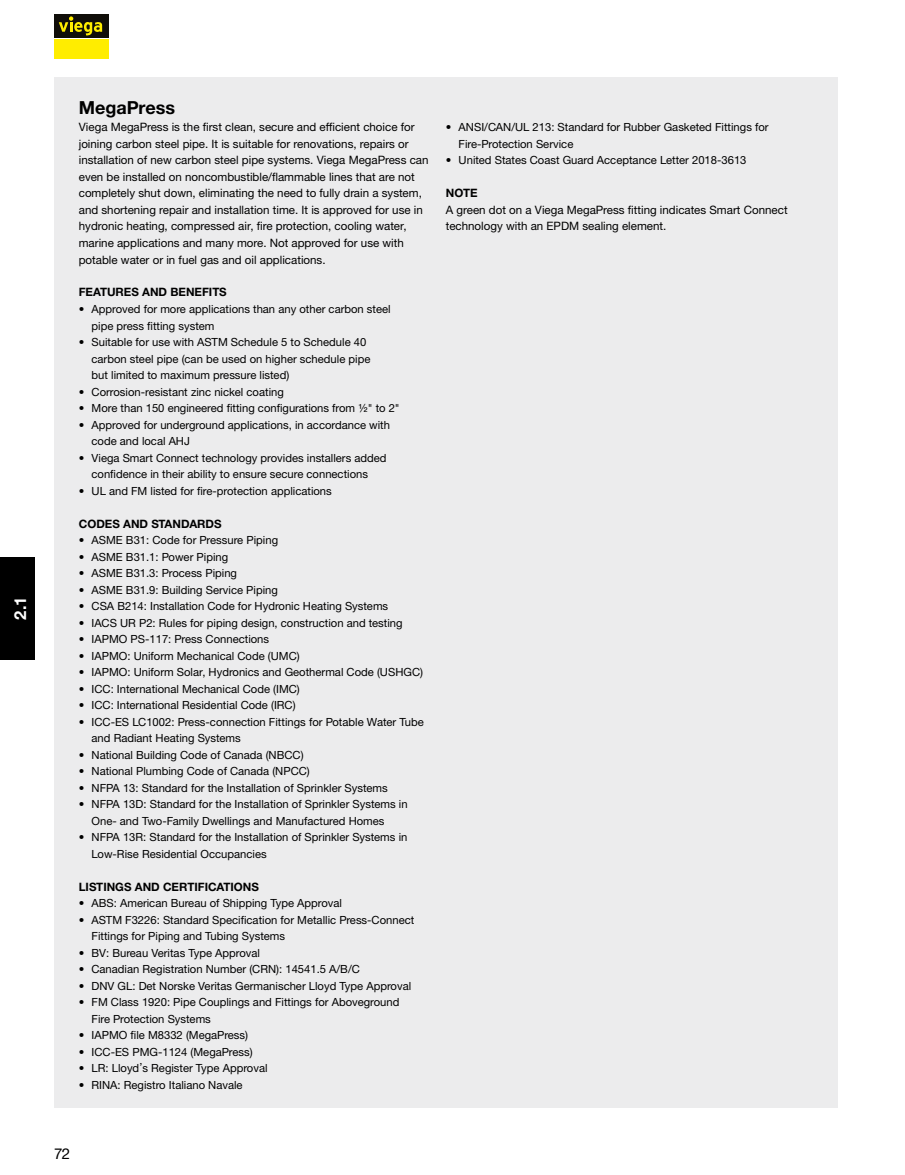
<style>
.page{position:relative;width:905px;height:1175px;background:#fff}
.page>*{position:absolute;margin:0;border:0;box-sizing:border-box;transform-origin:0 0}
.t1{font:18px "M Ying Hei PR Cfor Viega W7";color:#000}
.t2{font:16.5px "M Ying Hei PR Cfor Viega W7";color:#fff}
.t3{font:15px "M Ying Hei PR Cfor Viega W4";color:#000}
.t4{font:11.55px/16.5px "M Ying Hei PR Cfor Viega W4";color:#000}
.t5{font:11.55px "M Ying Hei PR Cfor Viega W7";color:#000}
.t6{font:11.25px/16.5px "M Ying Hei PR Cfor Viega W4";color:#000}
</style>
<div class="page">
<div style="left:54px;top:77px;width:783px;height:1030px;background:#ececed"></div>
<div style="left:54px;top:14px;width:54px;height:45px;background:linear-gradient(to right,#fff,#fff)"></div>
<div style="left:54px;top:40px;width:54px;height:19px;background:#ffed00"></div>
<div style="left:54px;top:14px;width:54px;height:24px;background:#100e09"></div>
<svg style="left:59px;top:16px;width:43px;height:19px"></svg>
<div style="left:0;top:557px;width:35px;height:102px;background:#000"></div>
<h2 class="t2" style="left:10px;top:619px;width:24px;rotate:-90deg">2.1</h2>
<h1 class="t1" style="left:79px;top:96px;width:98px">MegaPress</h1>
<p class="t4" style="left:79px;top:119px;width:351px">-Viega -MegaPress is the first clean, secure and efficient choice for joining carbon steel pipe. It is suitable for renovations, repairs or installation of new carbon steel pipe systems. -Viega -MegaPress can even be installed on noncombustible/flammable lines that are not completely shut down, eliminating the need to fully drain a system, and shortening repair and installation time. It is approved for use in hydronic heating, compressed air, fire protection, cooling water, marine applications and many more. Not approved for use with potable water or in fuel gas and oil applications.</p>
<p class="t5" style="left:79px;top:285px;width:149px">FEATURES AND BENEFITS</p>
<p class="t6" style="left:92px;top:301px;width:300px;text-indent:-13px">• Approved for more applications than any other carbon steel pipe press fitting system</p>
<p class="t6" style="left:92px;top:334px;width:280px;text-indent:-13px">• Suitable for use with ASTM Schedule 5 to Schedule 40 carbon steel pipe (can be used on higher schedule pipe but limited to maximum pressure listed)</p>
<p class="t6" style="left:79px;top:383px;width:207px">• Corrosion-resistant zinc nickel coating</p>
<p class="t6" style="left:79px;top:400px;width:322px">• More than 150 engineered fitting configurations from ½" to 2"</p>
<p class="t6" style="left:92px;top:416px;width:300px;text-indent:-13px">• Approved for underground applications, in accordance with code and local AHJ</p>
<p class="t6" style="left:79px;top:449px;width:309px;text-align:center">• Viega -Smart -Connect technology provides installers added confidence in their ability to ensure secure connections</p>
<p class="t6" style="left:79px;top:482px;width:254px">• UL and FM listed for fire-protection applications</p>
<p class="t5" style="left:79px;top:516px;width:144px">CODES AND STANDARDS</p>
<p class="t6" style="left:79px;top:532px;width:201px">• ASME B31: Code for Pressure Piping</p>
<p class="t6" style="left:79px;top:548px;width:151px">• ASME B31.1: Power Piping</p>
<p class="t6" style="left:79px;top:565px;width:160px">• ASME B31.3: Process Piping</p>
<p class="t6" style="left:79px;top:581px;width:201px">• ASME B31.9: Building Service Piping</p>
<p class="t6" style="left:79px;top:598px;width:311px">• CSA B214: Installation Code for Hydronic Heating Systems</p>
<p class="t6" style="left:79px;top:614px;width:325px">• IACS UR P2: Rules for piping design, construction and testing</p>
<p class="t6" style="left:79px;top:631px;width:192px">• IAPMO PS-117: Press Connections</p>
<p class="t6" style="left:79px;top:647px;width:222px">• IAPMO: Uniform Mechanical Code (UMC)</p>
<p class="t6" style="left:79px;top:664px;width:346px">• IAPMO: Uniform Solar, Hydronics and Geothermal Code (USHGC)</p>
<p class="t6" style="left:79px;top:680px;width:222px">• ICC: International Mechanical Code (IMC)</p>
<p class="t6" style="left:79px;top:697px;width:218px">• ICC: International Residential Code (IRC)</p>
<p class="t6" style="left:92px;top:713px;width:334px;text-indent:-13px">• ICC-ES LC1002: Press-connection Fittings for Potable Water Tube and Radiant Heating Systems</p>
<p class="t6" style="left:79px;top:746px;width:226px">• National Building Code of Canada (NBCC)</p>
<p class="t6" style="left:79px;top:763px;width:232px">• National Plumbing Code of Canada (NPCC)</p>
<p class="t6" style="left:79px;top:779px;width:310px">• NFPA 13: Standard for the Installation of Sprinkler Systems</p>
<p class="t6" style="left:92px;top:796px;width:317px;text-indent:-13px">• NFPA 13D: Standard for the Installation of Sprinkler Systems in<br>One- and Two-Family Dwellings and Manufactured Homes</p>
<p class="t6" style="left:92px;top:829px;width:317px;text-indent:-13px">• NFPA 13R: Standard for the Installation of Sprinkler Systems in<br>Low-Rise Residential Occupancies</p>
<p class="t5" style="left:79px;top:879px;width:181px">LISTINGS AND CERTIFICATIONS</p>
<p class="t6" style="left:79px;top:895px;width:265px">• ABS: American Bureau of Shipping Type Approval</p>
<p class="t6" style="left:92px;top:911px;width:324px;text-indent:-13px">• ASTM F3226: Standard Specification for Metallic Press-Connect<br>Fittings for Piping and Tubing Systems</p>
<p class="t6" style="left:79px;top:944px;width:183px">• BV: Bureau Veritas Type Approval</p>
<p class="t6" style="left:79px;top:961px;width:282px">• Canadian Registration Number (CRN): 14541.5 A/B/C</p>
<p class="t6" style="left:79px;top:977px;width:334px">• DNV GL: Det Norske Veritas Germanischer Lloyd Type Approval</p>
<p class="t6" style="left:92px;top:994px;width:309px;text-indent:-13px">• FM Class 1920: Pipe Couplings and Fittings for Aboveground<br>Fire Protection Systems</p>
<p class="t6" style="left:79px;top:1027px;width:171px">• IAPMO file M8332 (MegaPress)</p>
<p class="t6" style="left:79px;top:1043px;width:175px">• ICC-ES PMG-1124 (MegaPress)</p>
<p class="t6" style="left:79px;top:1060px;width:190px">• LR: Lloyd’s Register Type Approval</p>
<p class="t6" style="left:79px;top:1076px;width:165px">• RINA: Registro Italiano Navale</p>
<p class="t6" style="left:458px;top:119px;width:311px;text-indent:-13px">• ANSI/CAN/U-L 213: Standard for Rubber Gasketed Fittings for<br>Fire-Protection Service</p>
<p class="t6" style="left:446px;top:152px;width:302px">• United States Coast Guard Acceptance Letter -2018‑3613</p>
<p class="t5" style="left:446px;top:186px;width:33px">NOTE</p>
<p class="t4" style="left:446px;top:201px;width:343px">A green dot on a -Viega -MegaPress fitting indicates -Smart -Connect technology with an EPDM sealing element.</p>
<h3 class="t3" style="left:54px;top:1144px;width:18px">72</h3>
</div>
